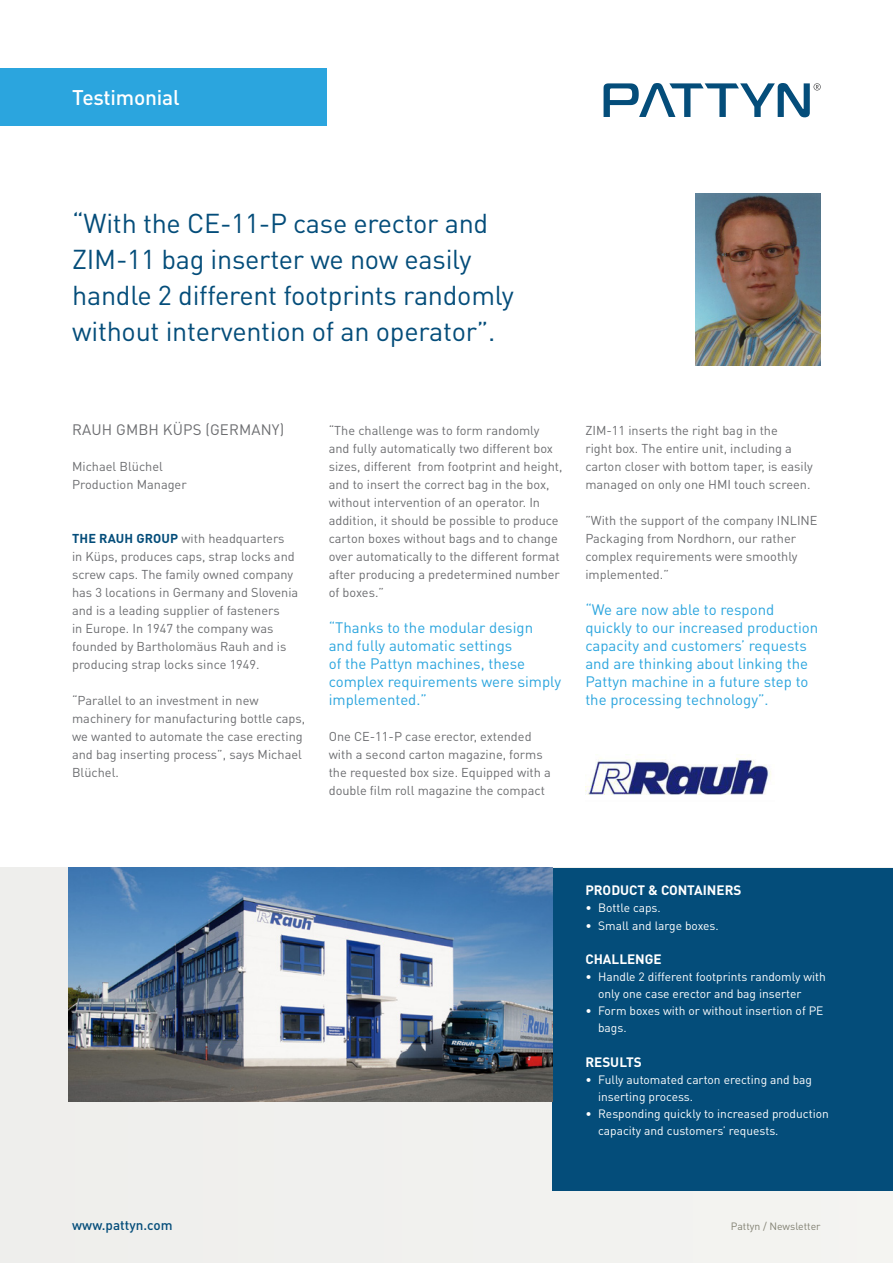
<style>
.page{position:relative;width:893px;height:1263px;background:#fff}
.page>*{position:absolute;margin:0;border:0;box-sizing:border-box;transform-origin:0 0}
.t1{font:27px/36px "DIN Pro";letter-spacing:-.01em;color:#044d7a}
.t2{font:500 21px "DIN Pro";letter-spacing:-.01em;color:#fff}
.t3{font:15px/18px "DIN Pro";color:#2ba5de}
.t4{font:15px "DIN Pro";letter-spacing:.01em;color:#6c6d70}
.t5{font:700 13.5px "DIN Pro";color:#fff}
.t6{font:500 13.5px "DIN Pro";color:#044d7a}
.t7{font:12.75px/18px "DIN Pro";color:#6c6d70}
.t8{font:12px/17.1px "DIN Pro";color:#fff}
.t9{font:10.5px "DIN Pro";color:#828173}
.s1{font-weight:700;color:#044d7a}
</style>
<div class="page">
<svg style="left:604px;top:83px;width:217px;height:34px"></svg>
<div style="left:0;top:868px;width:893px;height:395px;background:#f0f0ee"></div>
<div style="left:553px;top:868px;width:340px;height:323px;background:#044d7a"></div>
<img style="left:695px;top:194px;width:126px;height:171px">
<img style="left:585px;top:758px;width:186px;height:37px">
<img style="left:68px;top:868px;width:485px;height:233px">
<div style="left:0;top:68px;width:327px;height:58px;background:#2ba5de"></div>
<h2 class="t2" style="left:72px;top:83px;width:109px">Testimonial</h2>
<p class="t1" style="left:72px;top:204px;width:443px">“With the CE-11-P case erector and ZIM-11 bag inserter we now easily handle 2 different footprints randomly without intervention of an operator”.</p>
<p class="t4" style="left:72px;top:420px;width:214px">RAUH GMBH KÜPS (GERMANY)</p>
<p class="t7" style="left:72px;top:457px;width:92px">Michael Blüchel</p>
<p class="t7" style="left:72px;top:475px;width:116px">Production Manager</p>
<p class="t7" style="left:72px;top:529px;width:228px"><span class="s1">THE RAUH GROUP</span> with headquarters<br>in Küps, produces caps, strap locks and screw caps. The family owned company has 3 locations in Germany and Slovenia and is a leading supplier of fasteners<br>in Europe. In 1947 the company was founded by Bartholomäus Rauh and is producing strap locks since 1949.</p>
<p class="t7" style="left:72px;top:691px;width:235px">“Parallel to an investment in new machinery for manufacturing bottle caps, we wanted to automate the case erecting and bag inserting process”, says Michael Blüchel.</p>
<p class="t7" style="left:329px;top:421px;width:235px">“The challenge was to form randomly and fully automatically two different box sizes, different from footprint and height, and to insert the correct bag in the box, without intervention of an operator. In addition, it should be possible to produce carton boxes without bags and to change over automatically to the different format after producing a predetermined number of boxes.”</p>
<p class="t3" style="left:329px;top:618px;width:234px">“Thanks to the modular design and fully automatic settings<br>of the Pattyn machines, these complex requirements were simply implemented.”</p>
<p class="t7" style="left:329px;top:727px;width:224px">One CE-11-P case erector, extended with a second carton magazine, forms the requested box size. Equipped with a double film roll magazine the compact</p>
<p class="t7" style="left:585px;top:421px;width:229px">ZIM-11 inserts the right bag in the<br>right box. The entire unit, including a carton closer with bottom taper, is easily managed on only one HMI touch screen.</p>
<p class="t7" style="left:585px;top:511px;width:234px">”With the support of the company INLINE<br>Packaging from Nordhorn, our rather complex requirements were smoothly implemented.”</p>
<p class="t3" style="left:585px;top:600px;width:234px">“We are now able to respond quickly to our increased production capacity and customers’ requests and are thinking about linking the<br>Pattyn machine in a future step to the processing technology”.</p>
<p class="t6" style="left:72px;top:1215px;width:102px">www.pattyn.com</p>
<p class="t5" style="left:585px;top:881px;width:158px">PRODUCT &amp; CONTAINERS</p>
<p class="t8" style="left:585px;top:899px;width:77px">• Bottle caps.</p>
<p class="t8" style="left:585px;top:916px;width:135px">• Small and large boxes.</p>
<p class="t5" style="left:585px;top:950px;width:78px">CHALLENGE</p>
<p class="t8" style="left:598px;top:968px;width:229px;text-indent:-13px">• Handle 2 different footprints randomly with only one case erector and bag inserter</p>
<p class="t8" style="left:598px;top:1002px;width:227px;text-indent:-13px">• Form boxes with or without insertion of PE bags.</p>
<p class="t5" style="left:585px;top:1052px;width:58px">RESULTS</p>
<p class="t8" style="left:598px;top:1070px;width:216px;text-indent:-13px">• Fully automated carton erecting and bag inserting process.</p>
<p class="t8" style="left:598px;top:1105px;width:232px;text-indent:-13px">• Responding quickly to increased production capacity and customers’ requests.</p>
<p class="t9" style="left:731px;top:1219px;width:91px">Pattyn / Newsletter</p>
</div>
